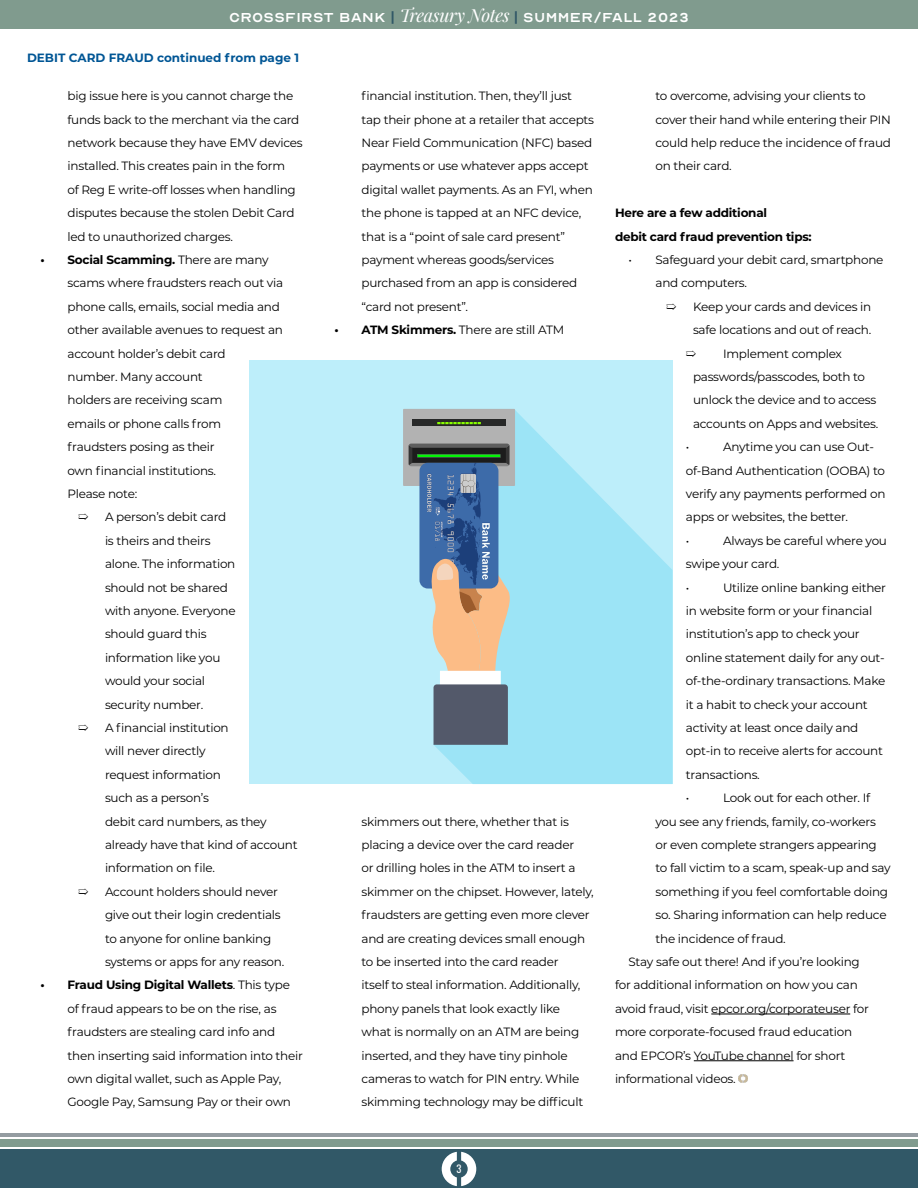
<style>
.page{position:relative;width:918px;height:1188px;background:#fff}
.page>*{position:absolute;margin:0;border:0;box-sizing:border-box;transform-origin:0 0}
.t1{font:18px "Optician Sans";letter-spacing:.02em;color:#fff}
.t2{font:12px/23.4px "Montserrat";letter-spacing:-.02em;color:#000}
.t3{font:700 12px/23.4px "Montserrat";letter-spacing:-.02em;color:#000}
.t4{font:700 12px "Montserrat";color:#005695}
.t5{font:10.5px "Oswald";color:#fff}
.s1{color:#315867}
.s2{font-family:"Playfair Display";font-style:italic}
.s3{font-weight:700}
</style>
<div class="page">
<div style="left:0;top:0;width:918px;height:28px;background:#809b8e"></div>
<hr style="left:0;top:1134px;width:918px;height:3px;background:#949ca1">
<div style="left:0;top:1140px;width:918px;height:7px;background:#809b8e"></div>
<div style="left:0;top:1150px;width:918px;height:38px;background:#315867"></div>
<svg style="left:442px;top:1152px;width:34px;height:34px"></svg>
<hr style="left:711px;top:1014px;width:139px;height:1px;background:#000">
<hr style="left:694px;top:1060px;width:100px;height:1px;background:#000">
<svg style="left:738px;top:1074px;width:9px;height:9px"></svg>
<div style="left:249px;top:361px;width:423px;height:423px;background:#bdeefa"></div>
<svg style="left:434px;top:410px;width:238px;height:374px;fill:#9ce4f6"></svg>
<div style="left:403px;top:409px;width:112px;height:77px;background:#b2b2b2"></div>
<div style="left:412px;top:419px;width:94px;height:7px;background:#272828"></div>
<svg style="left:437px;top:422px;width:44px;height:2px"></svg>
<svg style="left:409px;top:444px;width:101px;height:301px"></svg>
<h1 class="t1" style="left:229px;top:10px;width:461px">CrossFirst Bank <span class="s1">|</span> <span class="s2">Treasury Notes</span> <span class="s1">|</span> Summer/Fall 2023</h1>
<p class="t4" style="left:27px;top:49px;width:274px">DEBIT CARD FRAUD continued from page 1</p>
<p class="t2" style="left:68px;top:84px;width:237px">big issue here is you cannot charge the funds back to the merchant via the card network because they have EMV devices installed. This creates pain in the form<br>of Reg E write-off losses when handling disputes because the stolen Debit Card led to unauthorized charges.</p>
<p class="t2" style="left:68px;top:248px;width:217px;text-indent:-27px"><span class="s3">• Social Scamming.</span> There are many scams where fraudsters reach out via phone calls, emails, social media and other available avenues to request an account holder’s debit card<br>number. Many account<br>holders are receiving scam<br>emails or phone calls from fraudsters posing as their<br>own financial institutions.<br>Please note:</p>
<p class="t2" style="left:105px;top:505px;width:132px">A person’s debit card is theirs and theirs alone. The information should not be shared with anyone. Everyone should guard this information like you would your social security number.</p>
<p class="t2" style="left:105px;top:716px;width:194px">A financial institution<br>will never directly<br>request information<br>such as a person’s<br>debit card numbers, as they already have that kind of account information on file.</p>
<p class="t2" style="left:105px;top:879px;width:181px">Account holders should never give out their login credentials to anyone for online banking systems or apps for any reason.</p>
<p class="t2" style="left:68px;top:973px;width:237px;text-indent:-27px"><span class="s3">• Fraud Using Digital Wallets</span>. This type of fraud appears to be on the rise, as fraudsters are stealing card info and then inserting said information into their own digital wallet, such as Apple Pay, Google Pay, Samsung Pay or their own</p>
<p class="t2" style="left:362px;top:84px;width:234px">financial institution. Then, they’ll just tap their phone at a retailer that accepts Near Field Communication (NFC) based payments or use whatever apps accept digital wallet payments. As an FYI, when the phone is tapped at an NFC device, that is a “point of sale card present” payment whereas goods/services purchased from an app is considered “card not present”.</p>
<p class="t2" style="left:334px;top:318px;width:231px"><span class="s3">• ATM Skimmers.</span> There are still ATM</p>
<p class="t2" style="left:362px;top:809px;width:234px">skimmers out there, whether that is placing a device over the card reader<br>or drilling holes in the ATM to insert a skimmer on the chipset. However, lately, fraudsters are getting even more clever and are creating devices small enough to be inserted into the card reader<br>itself to steal information. Additionally, phony panels that look exactly like<br>what is normally on an ATM are being inserted, and they have tiny pinhole cameras to watch for PIN entry. While skimming technology may be difficult</p>
<p class="t2" style="left:656px;top:84px;width:237px">to overcome, advising your clients to cover their hand while entering their PIN could help reduce the incidence of fraud on their card.</p>
<p class="t3" style="left:615px;top:201px;width:198px">Here are a few additional<br>debit card fraud prevention tips:</p>
<p class="t2" style="left:656px;top:248px;width:230px;text-indent:-27px">• Safeguard your debit card, smartphone and computers.</p>
<p class="t2" style="left:693px;top:294px;width:180px">Keep your cards and devices in safe locations and out of reach.</p>
<p class="t2" style="left:693px;top:341px;width:187px;text-indent:30px">Implement complex passwords/passcodes, both to unlock the device and to access accounts on Apps and websites.</p>
<p class="t2" style="left:686px;top:435px;width:5px">•</p>
<p class="t2" style="left:686px;top:435px;width:201px;text-indent:37px">Anytime you can use Out&shy;of-Band Authentication (OOBA) to verify any payments performed on apps or websites, the better.<br>•</p>
<p class="t2" style="left:686px;top:528px;width:203px;text-indent:37px">Always be careful where you swipe your card.<br>•</p>
<p class="t2" style="left:686px;top:575px;width:202px;text-indent:37px">Utilize online banking either in website form or your financial institution’s app to check your online statement daily for any out&shy;of-the-ordinary transactions. Make it a habit to check your account activity at least once daily and opt-in to receive alerts for account transactions.<br>•</p>
<p class="t2" style="left:723px;top:786px;width:149px">Look out for each other. If</p>
<p class="t2" style="left:656px;top:809px;width:222px">you see any friends, family, co-workers</p>
<p class="t2" style="left:656px;top:833px;width:223px">or even complete strangers appearing</p>
<p class="t2" style="left:656px;top:856px;width:237px">to fall victim to a scam, speak-up and say</p>
<p class="t2" style="left:656px;top:879px;width:234px">something if you feel comfortable doing</p>
<p class="t2" style="left:656px;top:903px;width:233px">so. Sharing information can help reduce</p>
<p class="t2" style="left:656px;top:926px;width:132px">the incidence of fraud.</p>
<p class="t2" style="left:628px;top:950px;width:233px">Stay safe out there! And if you’re looking</p>
<p class="t2" style="left:615px;top:973px;width:244px">for additional information on how you can</p>
<p class="t2" style="left:615px;top:996px;width:255px">avoid fraud, visit epcor.org/corporateuser for</p>
<p class="t2" style="left:615px;top:1020px;width:239px">more corporate-focused fraud education</p>
<p class="t2" style="left:615px;top:1043px;width:232px">and EPCOR’s YouTube channel for short</p>
<p class="t2" style="left:615px;top:1067px;width:122px">informational videos.</p>
<p class="t5" style="left:456px;top:1160px;width:7px">3</p>
</div>
